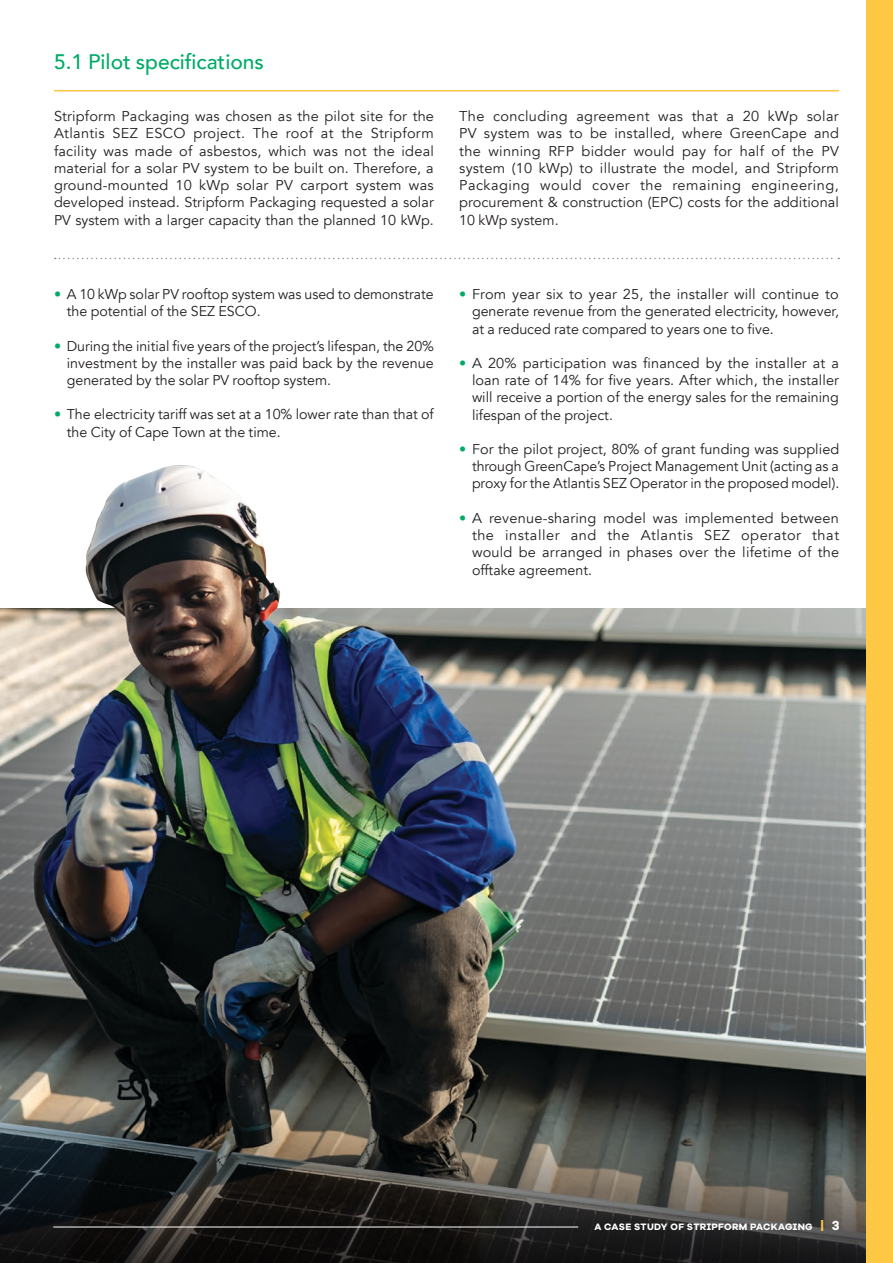
<style>
.page{position:relative;width:893px;height:1263px;background:#fff}
.page>*{position:absolute;margin:0;border:0;box-sizing:border-box;transform-origin:0 0}
.Paragraph_Style_1{font:500 21px "Avenir";color:#00ab68}
.Paragraph_Style_1-2{font:14.25px/17.2px "Avenir";color:#231f20;text-align:justify}
.t1{font:700 9.6px "Galano Grotesque Alt";letter-spacing:.035em;color:#fff}
.s1{font-weight:900;color:#00ab68}
.s2{font-family:"Galano Grotesque Bold";font-weight:400;font-size:13.5px;color:#ffc844}
.s3{font-size:13.5px}
</style>
<div class="page">
<hr style="left:54px;top:90px;width:785px;height:1px;background:#ffc844">
<svg style="left:55px;top:258px;width:784px;height:1px"></svg>
<img style="left:0;top:608px;width:866px;height:498px">
<img style="left:33px;top:762px;width:129px;height:215px">
<img style="left:84px;top:465px;width:197px;height:226px">
<svg style="left:0;top:1106px;width:866px;height:157px;background:#383734"></svg>
<div style="left:866px;top:0;width:27px;height:1263px;background:#ffc844"></div>
<hr style="left:53px;top:1226px;width:525px;height:1px;background:#fff">
<p class="Paragraph_Style_1" style="left:54px;top:44px;width:211px">5.1 Pilot specifications</p>
<p class="Paragraph_Style_1-2" style="left:54px;top:108px;width:381px">Stripform Packaging was chosen as the pilot site for the Atlantis SEZ ESCO project. The roof at the Stripform facility was made of asbestos, which was not the ideal material for a solar PV system to be built on. Therefore, a ground-mounted 10 kWp solar PV carport system was developed instead. Stripform Packaging requested a solar PV system with a larger capacity than the planned 10 kWp.</p>
<p class="Paragraph_Style_1-2" style="left:459px;top:108px;width:381px">The concluding agreement was that a 20 kWp solar PV system was to be installed, where GreenCape and the winning RFP bidder would pay for half of the PV system (10 kWp) to illustrate the model, and Stripform Packaging would cover the remaining engineering, procurement &amp; construction (EPC) costs for the additional 10 kWp system.</p>
<p class="Paragraph_Style_1-2" style="left:67px;top:286px;width:368px;text-indent:-13px"><span class="s1">•</span> A 10 kWp solar PV rooftop system was used to demonstrate the potential of the SEZ ESCO.</p>
<p class="Paragraph_Style_1-2" style="left:67px;top:337px;width:369px;text-indent:-13px"><span class="s1">•</span> During the initial five years of the project’s lifespan, the 20% investment by the installer was paid back by the revenue generated by the solar PV rooftop system.</p>
<p class="Paragraph_Style_1-2" style="left:67px;top:406px;width:368px;text-indent:-13px"><span class="s1">•</span> The electricity tariff was set at a 10% lower rate than that of the City of Cape Town at the time.</p>
<p class="Paragraph_Style_1-2" style="left:472px;top:286px;width:368px;text-indent:-13px"><span class="s1">•</span> From year six to year 25, the installer will continue to generate revenue from the generated electricity, however, at a reduced rate compared to years one to five.</p>
<p class="Paragraph_Style_1-2" style="left:472px;top:355px;width:368px;text-indent:-13px"><span class="s1">•</span> A 20% participation was financed by the installer at a loan rate of 14% for five years. After which, the installer will receive a portion of the energy sales for the remaining lifespan of the project.</p>
<p class="Paragraph_Style_1-2" style="left:472px;top:441px;width:369px;text-indent:-13px"><span class="s1">•</span> For the pilot project, 80% of grant funding was supplied through GreenCape’s Project Management Unit (acting as a proxy for the Atlantis SEZ Operator in the proposed model).</p>
<p class="Paragraph_Style_1-2" style="left:472px;top:509px;width:369px;text-indent:-13px"><span class="s1">•</span> A revenue-sharing model was implemented between the installer and the Atlantis SEZ operator that would be arranged in phases over the lifetime of the offtake agreement.</p>
<p class="t1" style="left:594px;top:1221px;width:247px">A CASE STUDY OF STRIPFORM PACKAGING <span class="s2">|</span> <span class="s3">3</span></p>
</div>
